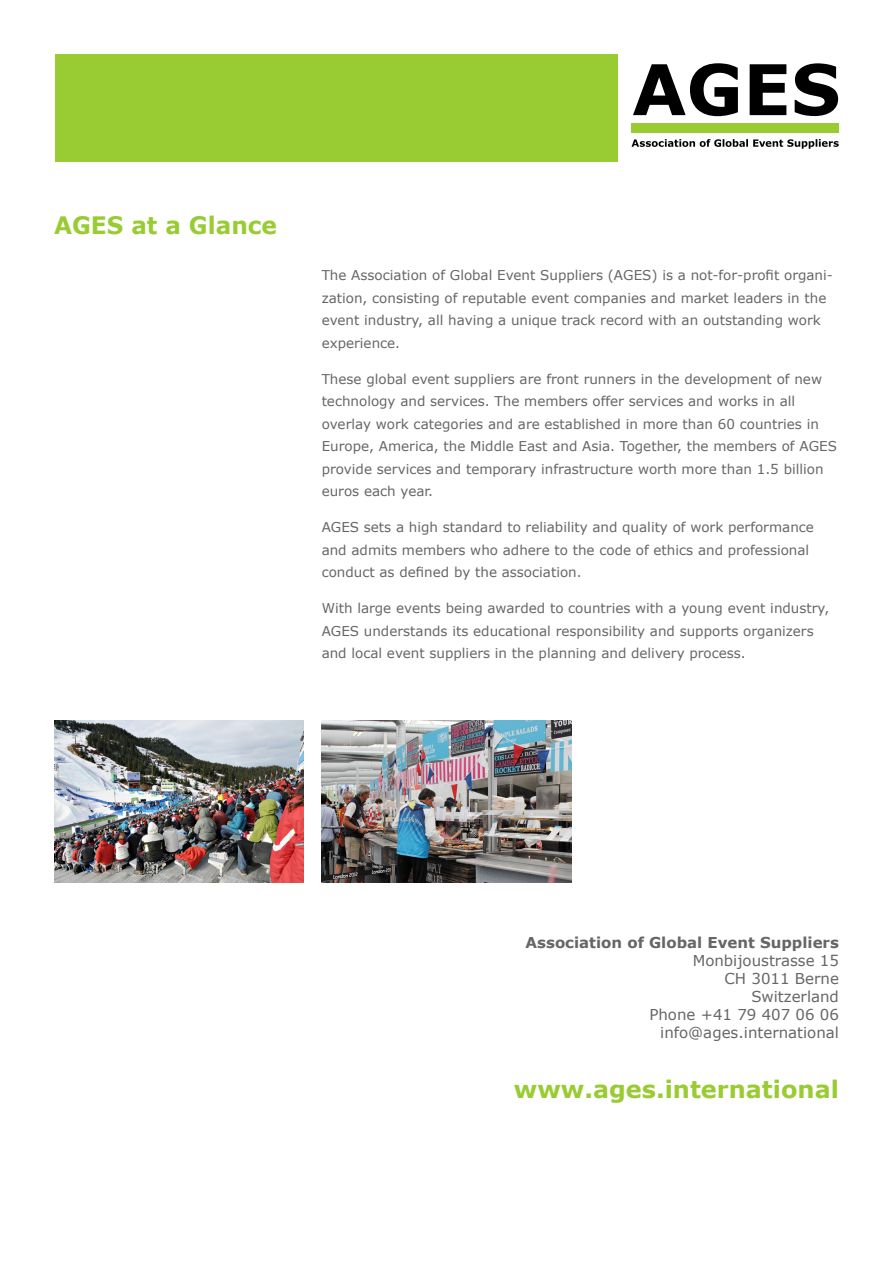
<style>
.page{position:relative;width:893px;height:1263px;background:#fff}
.page>*{position:absolute;margin:0;border:0;box-sizing:border-box;transform-origin:0 0}
.t1{font:700 24px "Verdana";color:#9c3}
.t2{font:15px "Verdana";color:#666}
.t3{font:700 15px "Verdana";color:#666}
.t4{font:13.5px/22.5px "Verdana";color:#666}
</style>
<div class="page">
<div style="left:55px;top:54px;width:563px;height:108px;background:#9c3"></div>
<img style="left:54px;top:720px;width:250px;height:162px">
<img style="left:322px;top:720px;width:249px;height:162px">
<svg style="left:633px;top:63px;width:205px;height:53px"></svg>
<div style="left:631px;top:123px;width:208px;height:9px;background:#9c3"></div>
<svg style="left:631px;top:139px;width:208px;height:10px"></svg>
<p class="t1" style="left:54px;top:209px;width:225px">AGES at a Glance</p>
<p class="t4" style="left:322px;top:264px;width:513px">The Association of Global Event Suppliers (AGES) is a not-for-profit organi&shy;zation, consisting of reputable event companies and market leaders in the event industry, all having a unique track record with an outstanding work experience.</p>
<p class="t4" style="left:322px;top:368px;width:517px">These global event suppliers are front runners in the development of new technology and services. The members offer services and works in all overlay work categories and are established in more than 60 countries in Europe, America, the Middle East and Asia. Together, the members of AGES provide services and temporary infrastructure worth more than 1.5 billion euros each year.</p>
<p class="t4" style="left:322px;top:516px;width:494px">AGES sets a high standard to reliability and quality of work performance and admits members who adhere to the code of ethics and professional conduct as defined by the association.</p>
<p class="t4" style="left:322px;top:597px;width:509px">With large events being awarded to countries with a young event industry,<br>AGES understands its educational responsibility and supports organizers and local event suppliers in the planning and delivery process.</p>
<p class="t3" style="left:526px;top:931px;width:315px">Association of Global Event Suppliers</p>
<p class="t2" style="left:693px;top:950px;width:148px">Monbijoustrasse 15</p>
<p class="t2" style="left:724px;top:968px;width:116px">CH 3011 Berne</p>
<p class="t2" style="left:751px;top:986px;width:89px">Switzerland</p>
<p class="t2" style="left:649px;top:1004px;width:191px">Phone +41 79 407 06 06</p>
<p class="t2" style="left:660px;top:1022px;width:180px">info@ages.international</p>
<p class="t1" style="left:514px;top:1072px;width:326px">www.ages.international</p>
</div>
